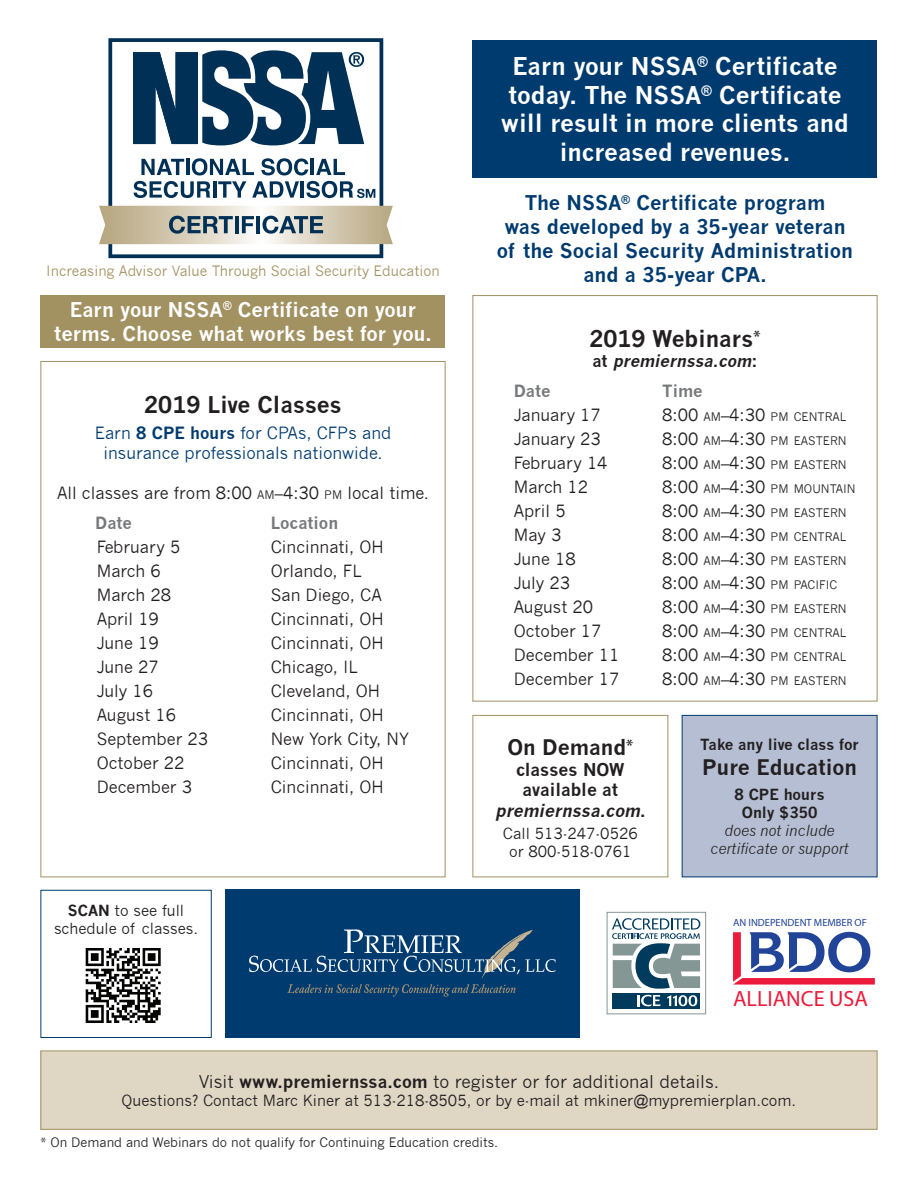
<style>
.page{position:relative;width:918px;height:1188px;background:#fff}
.page>*{position:absolute;margin:0;border:0;box-sizing:border-box;transform-origin:0 0}
.t1{font:700 24px/28.8px "News Gothic";color:#fff;text-align:center}
.t2{font:700 22.5px "News Gothic";color:#231f20}
.t3{font:700 22.2px "Bliss Pro";color:#ec1b3b}
.t4{font:700 21px "News Gothic";color:#231f20}
.t5{font:700 19.8px/23.9px "News Gothic";color:#003b70;text-align:center}
.t6{font:700 19.8px/23.9px "News Gothic";color:#fff;text-align:center}
.t7{font:17.25px "News Gothic";color:#231f20}
.t8{font:700 17.25px/20.7px "News Gothic";color:#231f20;text-align:center}
.Live_-_Date___City{font:16.5px "News Gothic";color:#231f20}
.Webinar_-_Date___Tim{font:16.5px "News Gothic";color:#231f20}
.Live_State_Specific{font:16.5px "News Gothic";color:#231f20}
.t9{font:16.5px/19.8px "News Gothic";color:#003b70;text-align:center}
.Header_Date___City{font:700 16.5px "News Gothic";color:#76787b}
.t10{font:italic 700 16.5px "News Gothic";color:#231f20}
.Sans_Serif_Text_-_Bl{font:15px/18px "News Gothic";color:#231f20;text-align:center}
.t11{font:italic 15px/18px "News Gothic";color:#231f20;text-align:center}
.t12{font:700 15px "News Gothic";letter-spacing:-.005em;color:#231f20}
.t13{font:13.95px "News Gothic";color:#a29161}
.t14{font:12.75px "News Gothic";color:#231f20}
.Webinar_-_Date___Tim-2{font:11.55px "News Gothic";color:#231f20}
.t15{font:700 10.5px "Bliss Pro";color:#204397}
.s1{font-weight:700}
.s2{font-size:11.55px}
.s3{font-style:normal}
.s4{font-size:16.5px}
.s5{font-style:italic}
.s6{font-weight:700;font-style:normal}
</style>
<div class="page">
<div style="left:41px;top:1051px;width:836px;height:78px;background:#dfd6c4"></div>
<div style="left:40px;top:1051px;width:838px;height:79px;border:1px solid #a29161"></div>
<div style="left:472px;top:40px;width:406px;height:138px;background:#003b70"></div>
<div style="left:40px;top:295px;width:406px;height:53px;background:#a29161"></div>
<div style="left:225px;top:889px;width:355px;height:149px;background:#003b70"></div>
<svg style="left:249px;top:929px;width:307px;height:68px"></svg>
<div style="left:472px;top:715px;width:196px;height:162px;border:1px solid #a29161"></div>
<div style="left:682px;top:715px;width:195px;height:162px;background:#b5bed2"></div>
<svg style="left:733px;top:932px;width:142px;height:53px"></svg>
<div style="left:40px;top:890px;width:172px;height:148px;border:1px solid #003b70"></div>
<svg style="left:86px;top:948px;width:75px;height:75px"></svg>
<div style="left:613px;top:993px;width:87px;height:15px;background:#003a5d"></div>
<svg style="left:612px;top:918px;width:88px;height:71px"></svg>
<div style="left:607px;top:912px;width:99px;height:102px;border:1px solid #849795"></div>
<svg style="left:637px;top:995px;width:24px;height:11px"></svg>
<svg style="left:667px;top:995px;width:30px;height:11px"></svg>
<svg style="left:108px;top:38px;width:275px;height:220px"></svg>
<svg style="left:99px;top:206px;width:294px;height:38px;background:#bebbad"></svg>
<p class="t13" style="left:46px;top:263px;width:395px">Increasing Advisor Value Through Social Security Education</p>
<p class="t6" style="left:54px;top:298px;width:379px">Earn your NSSA<sup>®</sup> Certificate on your terms. Choose what works best for you.</p>
<p class="t2" style="left:144px;top:391px;width:199px">2019 Live Classes</p>
<p class="t9" style="left:95px;top:423px;width:298px">Earn <span class="s1">8 CPE hours</span> for CPAs, CFPs and insurance professionals nationwide.</p>
<p class="Live_-_Date___City" style="left:57px;top:483px;width:373px">All classes are from 8:00 <span class="s2">AM</span>–4:30 <span class="s2">PM</span> local time.</p>
<p class="Header_Date___City" style="left:95px;top:513px;width:38px">Date</p>
<p class="Header_Date___City" style="left:271px;top:513px;width:69px">Location</p>
<p class="Live_-_Date___City" style="left:97px;top:538px;width:85px">February 5</p>
<p class="Live_-_Date___City" style="left:271px;top:538px;width:115px">Cincinnati, OH</p>
<p class="Live_-_Date___City" style="left:97px;top:562px;width:66px">March 6</p>
<p class="Live_-_Date___City" style="left:271px;top:562px;width:93px">Orlando, FL</p>
<p class="Live_State_Specific" style="left:97px;top:586px;width:76px">March 28</p>
<p class="Live_State_Specific" style="left:271px;top:586px;width:113px">San Diego, CA</p>
<p class="Live_State_Specific" style="left:97px;top:610px;width:64px">April 19</p>
<p class="Live_State_Specific" style="left:271px;top:610px;width:115px">Cincinnati, OH</p>
<p class="Live_-_Date___City" style="left:97px;top:634px;width:64px">June 19</p>
<p class="Live_-_Date___City" style="left:271px;top:634px;width:115px">Cincinnati, OH</p>
<p class="Live_-_Date___City" style="left:97px;top:658px;width:64px">June 27</p>
<p class="Live_-_Date___City" style="left:271px;top:658px;width:89px">Chicago, IL</p>
<p class="Live_-_Date___City" style="left:97px;top:682px;width:58px">July 16</p>
<p class="Live_-_Date___City" style="left:271px;top:682px;width:111px">Cleveland, OH</p>
<p class="Live_State_Specific" style="left:97px;top:706px;width:81px">August 16</p>
<p class="Live_State_Specific" style="left:271px;top:706px;width:115px">Cincinnati, OH</p>
<p class="Live_-_Date___City" style="left:97px;top:730px;width:113px">September 23</p>
<p class="Live_-_Date___City" style="left:271px;top:730px;width:140px">New York City, NY</p>
<p class="Live_-_Date___City" style="left:97px;top:754px;width:89px">October 22</p>
<p class="Live_-_Date___City" style="left:271px;top:754px;width:115px">Cincinnati, OH</p>
<p class="Live_State_Specific" style="left:97px;top:778px;width:97px">December 3</p>
<p class="Live_State_Specific" style="left:271px;top:778px;width:115px">Cincinnati, OH</p>
<p class="Sans_Serif_Text_-_Bl" style="left:54px;top:902px;width:146px"><span class="s1">SCAN</span> to see full schedule of classes.</p>
<p class="t1" style="left:501px;top:51px;width:350px">Earn your NSSA<sup>®</sup> Certificate today. The NSSA<sup>®</sup> Certificate will result in more clients and increased revenues.</p>
<p class="t5" style="left:497px;top:191px;width:358px">The NSSA<sup>®</sup> Certificate program<br>was developed by a 35-year veteran of the Social Security Administration and a 35-year CPA.</p>
<p class="t2" style="left:589px;top:325px;width:173px">2019 Webinars<sup>*</sup></p>
<p class="t10" style="left:593px;top:350px;width:166px"><span class="s3">a t</span> premiernssa.com<span class="s3">:</span></p>
<p class="Header_Date___City" style="left:514px;top:381px;width:38px">Date</p>
<p class="Header_Date___City" style="left:662px;top:381px;width:42px">Time</p>
<p class="Webinar_-_Date___Tim" style="left:514px;top:406px;width:89px">January 17</p>
<p class="Webinar_-_Date___Tim-2" style="left:662px;top:410px;width:186px"><span class="s4">8:00</span> AM<span class="s4">–4:30</span> PM CENTRAL</p>
<p class="Webinar_-_Date___Tim" style="left:514px;top:430px;width:89px">January 23</p>
<p class="Webinar_-_Date___Tim-2" style="left:662px;top:434px;width:186px"><span class="s4">8:00</span> AM<span class="s4">–4:30</span> PM EASTERN</p>
<p class="Webinar_-_Date___Tim" style="left:514px;top:454px;width:95px">February 14</p>
<p class="Webinar_-_Date___Tim-2" style="left:662px;top:458px;width:186px"><span class="s4">8:00</span> AM<span class="s4">–4:30</span> PM EASTERN</p>
<p class="Webinar_-_Date___Tim" style="left:514px;top:478px;width:76px">March 12</p>
<p class="Webinar_-_Date___Tim-2" style="left:662px;top:482px;width:195px"><span class="s4">8:00</span> AM<span class="s4">–4:30</span> PM MOUNTAIN</p>
<p class="Webinar_-_Date___Tim" style="left:514px;top:502px;width:53px">April 5</p>
<p class="Webinar_-_Date___Tim-2" style="left:662px;top:506px;width:186px"><span class="s4">8:00</span> AM<span class="s4">–4:30</span> PM EASTERN</p>
<p class="Webinar_-_Date___Tim" style="left:514px;top:526px;width:49px">May 3</p>
<p class="Webinar_-_Date___Tim-2" style="left:662px;top:530px;width:186px"><span class="s4">8:00</span> AM<span class="s4">–4:30</span> PM CENTRAL</p>
<p class="Webinar_-_Date___Tim" style="left:514px;top:550px;width:64px">June 18</p>
<p class="Webinar_-_Date___Tim-2" style="left:662px;top:554px;width:186px"><span class="s4">8:00</span> AM<span class="s4">–4:30</span> PM EASTERN</p>
<p class="Webinar_-_Date___Tim" style="left:514px;top:574px;width:58px">July 23</p>
<p class="Webinar_-_Date___Tim-2" style="left:662px;top:578px;width:176px"><span class="s4">8:00</span> AM<span class="s4">–4:30</span> PM PACIFIC</p>
<p class="Webinar_-_Date___Tim" style="left:514px;top:598px;width:81px">August 20</p>
<p class="Webinar_-_Date___Tim-2" style="left:662px;top:602px;width:186px"><span class="s4">8:00</span> AM<span class="s4">–4:30</span> PM EASTERN</p>
<p class="Webinar_-_Date___Tim" style="left:514px;top:622px;width:89px">October 17</p>
<p class="Webinar_-_Date___Tim-2" style="left:662px;top:626px;width:186px"><span class="s4">8:00</span> AM<span class="s4">–4:30</span> PM CENTRAL</p>
<p class="Webinar_-_Date___Tim" style="left:514px;top:646px;width:107px">December 11</p>
<p class="Webinar_-_Date___Tim-2" style="left:662px;top:650px;width:186px"><span class="s4">8:00</span> AM<span class="s4">–4:30</span> PM CENTRAL</p>
<p class="Webinar_-_Date___Tim" style="left:514px;top:670px;width:107px">December 17</p>
<p class="Webinar_-_Date___Tim-2" style="left:662px;top:674px;width:186px"><span class="s4">8:00</span> AM<span class="s4">–4:30</span> PM EASTERN</p>
<p class="t4" style="left:507px;top:735px;width:127px">On Demand<sup>*</sup></p>
<p class="t8" style="left:495px;top:759px;width:152px">classes NOW available at <span class="s5">premiernssa.com</span>.</p>
<p class="Sans_Serif_Text_-_Bl" style="left:503px;top:824px;width:136px">Call 513-247-0526 or 800-518-0761</p>
<p class="t12" style="left:700px;top:735px;width:160px">Take any live class for</p>
<p class="t4" style="left:702px;top:755px;width:156px">Pure Education</p>
<p class="t11" style="left:710px;top:785px;width:140px"><span class="s6">8 CPE hours<br>Only $350<br></span>does not include certificate or support</p>
<p class="t15" style="left:733px;top:916px;width:135px">AN INDEPENDENT MEMBER OF</p>
<p class="t3" style="left:733px;top:985px;width:137px">ALLIANCE USA</p>
<p class="t7" style="left:199px;top:1071px;width:522px">Visit <span class="s1">www.premiernssa.com</span> to register or for additional details.</p>
<p class="Sans_Serif_Text_-_Bl" style="left:122px;top:1091px;width:676px">Questions? Contact Marc Kiner at 513-218-8505, or by e-mail at mkiner@mypremierplan.com.</p>
<p class="t14" style="left:40px;top:1135px;width:459px">* On Demand and Webinars do not qualify for Continuing Education credits.</p>
</div>
